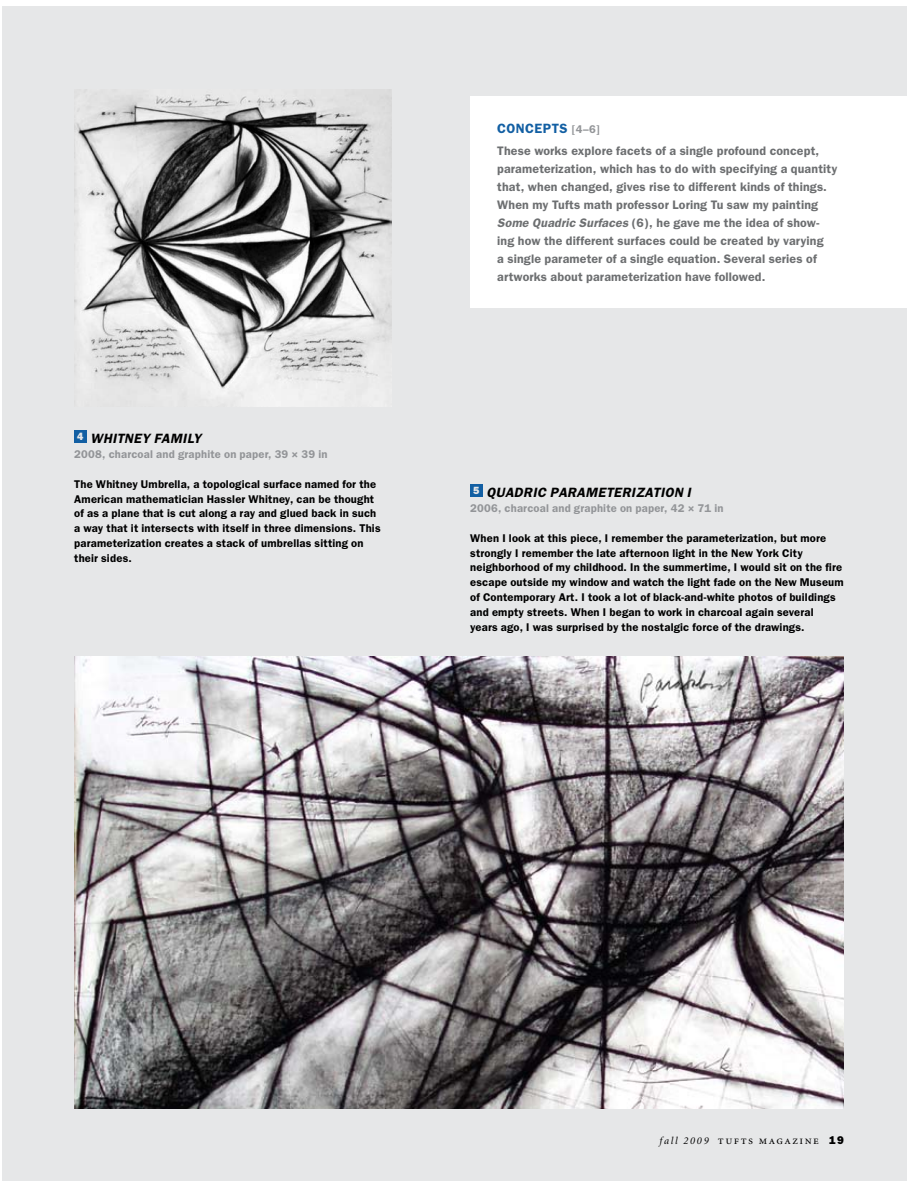
<style>
.page{position:relative;width:918px;height:1188px;background:#fff}
.page>*{position:absolute;margin:0;border:0;box-sizing:border-box;transform-origin:0 0}
.t1{font:italic 600 13.5px "Franklin Gothic";letter-spacing:.03em;color:#000}
.t2{font:600 13.5px "Franklin Gothic";letter-spacing:.03em;color:#125fa3}
.t3{font:600 12.3px/18px "Franklin Gothic";letter-spacing:.015em;color:#6d6f71}
.t4{font:12px "Minion Regular SC";letter-spacing:.125em;color:#000}
.t5{font:600 11.25px/15px "Franklin Gothic";letter-spacing:.015em;color:#000}
.t6{font:600 11.25px "Franklin Gothic";letter-spacing:.015em;color:#939598}
.s1{font-size:11.25px;color:#939598}
.s2{font-style:italic}
.s3{font-family:"Minion";font-style:italic;font-size:10.5px}
.s4{font-family:"Franklin Gothic";font-weight:800;font-size:11.25px}
</style>
<div class="page">
<div style="left:2px;top:6px;width:905px;height:1174px;background:#e6e7e8"></div>
<img style="left:74px;top:656px;width:770px;height:452px">
<img style="left:74px;top:89px;width:318px;height:317px">
<div style="left:470px;top:96px;width:437px;height:212px;background:#fff"></div>
<div style="left:470px;top:484px;width:13px;height:12px;background:#125fa3"></div>
<div style="left:74px;top:430px;width:13px;height:12px;background:#125fa3"></div>
<p class="t1" style="left:77px;top:430px;width:125px"><sup>4</sup> WHITNEY FAMILY</p>
<p class="t6" style="left:74px;top:447px;width:255px">2008, charcoal and graphite on paper, 39 × 39 in</p>
<p class="t5" style="left:74px;top:476px;width:308px">The Whitney Umbrella, a topological surface named for the American mathematician Hassler Whitney, can be thought of as a plane that is cut along a ray and glued back in such a way that it intersects with itself in three dimensions. This parameterization creates a stack of umbrellas sitting on their sides.</p>
<p class="t2" style="left:497px;top:121px;width:105px">CONCEPTS <span class="s1">[4–6]</span></p>
<p class="t3" style="left:497px;top:141px;width:342px">These works explore facets of a single profound concept, parameterization, which has to do with specifying a quantity that, when changed, gives rise to different kinds of things.<br>When my Tufts math professor Loring Tu saw my painting <span class="s2">Some Quadric Surfaces</span> (6), he gave me the idea of show&shy;ing how the different surfaces could be created by varying<br>a single parameter of a single equation. Several series of artworks about parameterization have followed.</p>
<p class="t1" style="left:473px;top:484px;width:219px"><sup>5</sup> QUADRIC PARAMETERIZATION I</p>
<p class="t6" style="left:470px;top:501px;width:255px">2006, charcoal and graphite on paper, 42 × 71 in</p>
<p class="t5" style="left:470px;top:530px;width:375px">When I look at this piece, I remember the parameterization, but more strongly I remember the late afternoon light in the New York City neighborhood of my childhood. In the summertime, I would sit on the fire escape outside my window and watch the light fade on the New Museum of Contemporary Art. I took a lot of black-and-white photos of buildings and empty streets. When I began to work in charcoal again several years ago, I was surprised by the nostalgic force of the drawings.</p>
<p class="t4" style="left:659px;top:1134px;width:186px"><span class="s3">fall 2009</span> tufts magazine <span class="s4">19</span></p>
</div>
